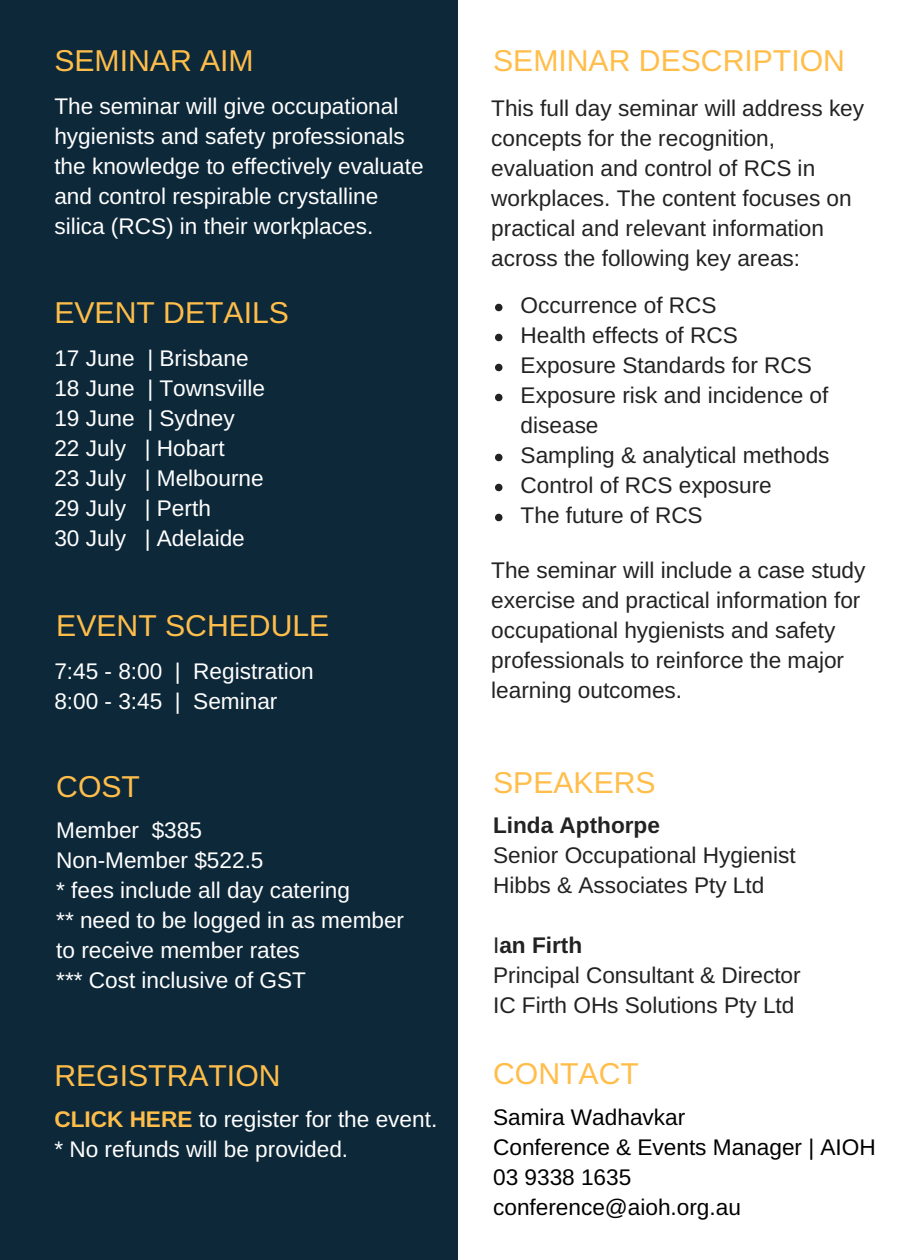
<style>
.page{position:relative;width:900px;height:1260px;background:#fff}
.page>*{position:absolute;margin:0;border:0;box-sizing:border-box;transform-origin:0 0}
.t1{font:30.25px "Arimo";color:#ffbd4a}
.t2{font:22.75px/30px "Arimo";color:#222}
.t3{font:22.75px/30px "Arimo";color:#fff}
.t4{font:22.75px/30px "Arimo";color:#000}
.t5{font:700 22.75px "Arimo";color:#222}
.s1{font-weight:700;color:#ffbd4a}
.s2{font-weight:700}
</style>
<div class="page">
<div style="left:0;top:0;width:457px;height:1260px;background:#0d2839"></div>
<svg style="left:495px;top:304px;width:7px;height:7px"></svg>
<svg style="left:495px;top:334px;width:7px;height:7px"></svg>
<svg style="left:495px;top:364px;width:7px;height:7px"></svg>
<svg style="left:495px;top:394px;width:7px;height:7px"></svg>
<svg style="left:495px;top:454px;width:7px;height:7px"></svg>
<svg style="left:495px;top:484px;width:7px;height:7px"></svg>
<svg style="left:495px;top:514px;width:7px;height:7px"></svg>
<h1 class="t1" style="left:54px;top:44px;width:201px">SEMINAR AIM</h1>
<p class="t3" style="left:54px;top:91px;width:371px">The seminar will give occupational hygienists and safety professionals the knowledge to effectively evaluate and control respirable crystalline silica (RCS) in their workplaces.</p>
<h1 class="t1" style="left:54px;top:295px;width:236px">EVENT DETAILS</h1>
<p class="t3" style="left:54px;top:343px;width:212px">17 June | Brisbane<br>18 June | Townsville<br>19 June | Sydney<br>22 July | Hobart<br>23 July | Melbourne<br>29 July | Perth<br>30 July | Adelaide</p>
<h1 class="t1" style="left:56px;top:608px;width:275px">EVENT SCHEDULE</h1>
<p class="t3" style="left:54px;top:656px;width:261px">7:45 - 8:00 | Registration<br>8:00 - 3:45 | Seminar</p>
<h1 class="t1" style="left:56px;top:769px;width:85px">COST</h1>
<p class="t3" style="left:56px;top:815px;width:349px">Member $385<br>Non-Member $522.5<br>* fees include all day catering<br>** need to be logged in as member to receive member rates<br>*** Cost inclusive of GST</p>
<h1 class="t1" style="left:54px;top:1058px;width:228px">REGISTRATION</h1>
<p class="t3" style="left:54px;top:1104px;width:384px"><span class="s1">CLICK HERE</span> to register for the event. * No refunds will be provided.</p>
<h1 class="t1" style="left:493px;top:44px;width:353px">SEMINAR DESCRIPTION</h1>
<p class="t2" style="left:491px;top:93px;width:374px">This full day seminar will address key concepts for the recognition, evaluation and control of RCS in workplaces. The content focuses on practical and relevant information across the following key areas:</p>
<p class="t2" style="left:521px;top:290px;width:310px">Occurrence of RCS<br>Health effects of RCS<br>Exposure Standards for RCS<br>Exposure risk and incidence of disease<br>Sampling &amp; analytical methods<br>Control of RCS exposure<br>The future of RCS</p>
<p class="t2" style="left:491px;top:555px;width:376px">The seminar will include a case study exercise and practical information for occupational hygienists and safety professionals to reinforce the major learning outcomes.</p>
<h1 class="t1" style="left:493px;top:766px;width:164px">SPEAKERS</h1>
<p class="t5" style="left:493px;top:812px;width:168px">Linda Apthorpe</p>
<p class="t2" style="left:493px;top:840px;width:304px">Senior Occupational Hygienist<br>Hibbs &amp; Associates Pty Ltd</p>
<p class="t2" style="left:493px;top:930px;width:309px">I<span class="s2">an Firth<br></span>Principal Consultant &amp; Director<br>IC Firth OHs Solutions Pty Ltd</p>
<h1 class="t1" style="left:493px;top:1056px;width:147px">CONTACT</h1>
<p class="t4" style="left:493px;top:1102px;width:384px">Samira Wadhavkar<br>Conference &amp; Events Manager | AIOH<br>03 9338 1635 conference@aioh.org.au</p>
</div>
